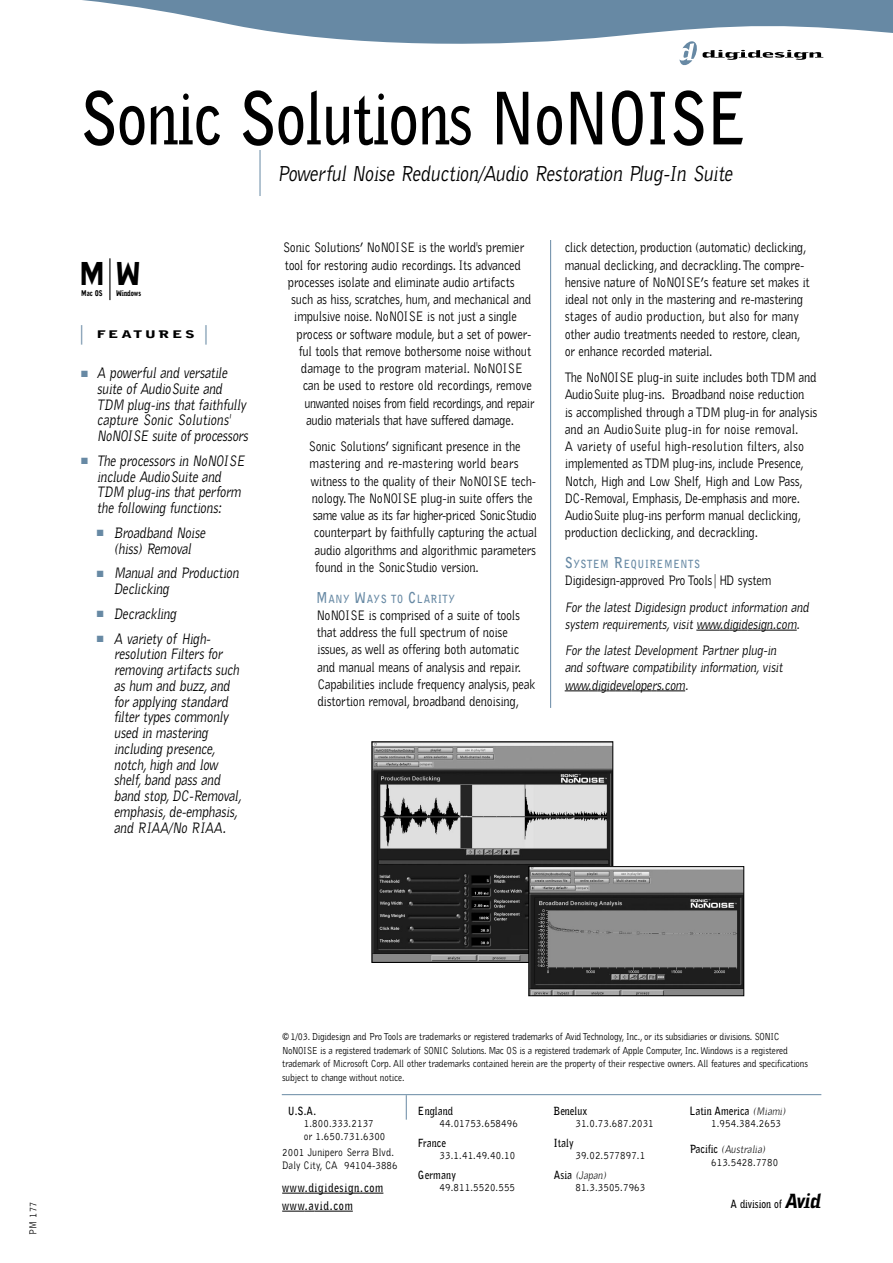
<style>
.page{position:relative;width:893px;height:1263px;background:#fff}
.page>*{position:absolute;margin:0;border:0;box-sizing:border-box;transform-origin:0 0}
.t1{font:700 72px "Avid Gothic";letter-spacing:-.015em;color:#000;scale:.87 1}
.t2{font:900 31.5px "Avid Gothic";color:#000;scale:.95 1}
.t3{font:27px "Avid Gothic";color:#000;scale:.87 1}
.t4{font:italic 22.5px "Avid Gothic";letter-spacing:-.015em;color:#000;scale:.87 1}
.t5{font:italic 15.75px/15.8px "Avid Gothic";letter-spacing:-.015em;color:#000;scale:.85 1}
.t6{font:14.25px/17.2px "Avid Gothic";letter-spacing:-.015em;color:#000;scale:.87 1}
.t7{font:italic 14.25px/17.2px "Avid Gothic";letter-spacing:-.015em;color:#000;scale:.87 1}
.t8{font:14.25px "Avid Gothic";letter-spacing:-.015em;color:#000;scale:.84 1}
.t9{font:14.25px "Avid Gothic";letter-spacing:.01em;color:#000;scale:.87 1}
.t10{font:700 12px/18px "Avid Gothic";letter-spacing:.075em;color:#000;scale:.87 1}
.t11{font:11.25px/12.8px "Avid Gothic";letter-spacing:.015em;color:#000;scale:.87 1}
.t12{font:700 11.25px "Avid Gothic";letter-spacing:.015em;color:#000;scale:.87 1}
.t13{font:700 11.25px "Avid Gothic";letter-spacing:.065em;color:#6789a4;scale:.87 1}
.t14{font:10.5px/13.5px "Avid Gothic";letter-spacing:-.02em;color:#000;scale:.87 1}
.t15{font:900 10.5px "Avid Gothic";letter-spacing:.165em;color:#000;scale:1.5 1}
.t16{font:900 7.8px "Avid Gothic";color:#000;scale:.8 1}
.s1{font-weight:300;font-size:19.5px;color:#6789a4}
.s2{color:#6789a4}
.s3{font-size:15px}
.s4{font-weight:700}
.s5{font-weight:300;font-style:italic}
.s6{font-weight:900;font-style:italic;font-size:19.5px}
</style>
<div class="page">
<hr style="left:282px;top:1094px;width:539px;height:1px;background:#6789a4">
<svg style="left:406px;top:1095px;width:1px;height:25px"></svg>
<svg style="left:282px;top:1193px;width:23px;height:1px"></svg>
<hr style="left:305px;top:1193px;width:78px;height:1px;background:#000">
<svg style="left:282px;top:1211px;width:32px;height:1px"></svg>
<hr style="left:314px;top:1211px;width:39px;height:1px;background:#000">
<svg style="left:696px;top:630px;width:64px;height:1px"></svg>
<hr style="left:760px;top:630px;width:36px;height:1px;background:#000">
<svg style="left:564px;top:691px;width:121px;height:1px"></svg>
<hr style="left:550px;top:240px;width:1px;height:468px;background:#6789a4">
<hr style="left:260px;top:150px;width:1px;height:46px;background:#6789a4">
<hr style="left:109px;top:258px;width:1px;height:42px;background:#000">
<svg style="left:82px;top:0;width:810px;height:66px"></svg>
<img style="left:373px;top:743px;width:238px;height:218px">
<div style="left:371px;top:741px;width:242px;height:222px;border:1px solid #000"></div>
<img style="left:530px;top:868px;width:212px;height:126px">
<div style="left:528px;top:866px;width:216px;height:130px;border:1px solid #000"></div>
<h1 class="t1" style="left:79px;top:93px;width:770px">Sonic Solutions NoNOISE</h1>
<h3 class="t4" style="left:277px;top:165px;width:525px">Powerful Noise Reduction/Audio Restoration Plug-In Suite</h3>
<h2 class="t2" style="left:79px;top:263px;width:68px">M W</h2>
<p class="t16" style="left:81px;top:291px;width:28px">Mac OS</p>
<p class="t16" style="left:116px;top:291px;width:33px">Windows</p>
<p class="t15" style="left:74px;top:331px;width:94px"><span class="s1">|</span> FEATURES<span class="s1">|</span></p>
<p class="t5" style="left:97px;top:366px;width:179px;text-indent:-16px"><span class="s2">■</span> A powerful and versatile suite of AudioSuite and<br>TDM plug-ins that faithfully capture Sonic Solutions'<br>NoNOISE suite of processors</p>
<p class="t5" style="left:97px;top:454px;width:175px;text-indent:-16px"><span class="s2">■</span> The processors in NoNOISE include AudioSuite and<br>TDM plug-ins that perform the following functions:</p>
<p class="t5" style="left:97px;top:526px;width:129px;text-align:center"><span class="s2">■</span> Broadband Noise (hiss) Removal</p>
<p class="t5" style="left:114px;top:567px;width:149px;text-indent:-17px"><span class="s2">■</span> Manual and Production<br>Declicking</p>
<p class="t5" style="left:97px;top:607px;width:95px"><span class="s2">■</span> Decrackling</p>
<p class="t5" style="left:114px;top:632px;width:152px;text-indent:-17px"><span class="s2">■</span> A variety of High&shy;resolution Filters for removing artifacts such as hum and buzz, and for applying standard filter types commonly used in mastering including presence, notch, high and low shelf, band pass and band stop, DC-Removal, emphasis, de-emphasis, and RIAA/No RIAA.</p>
<p class="t6" style="left:282px;top:240px;width:279px">Sonic Solutions’ NoNOISE is the world's premier</p>
<p class="t6" style="left:285px;top:258px;width:273px">tool for restoring audio recordings. Its advanced</p>
<p class="t6" style="left:288px;top:275px;width:262px">processes isolate and eliminate audio artifacts</p>
<p class="t6" style="left:291px;top:292px;width:277px">such as hiss, scratches, hum, and mechanical and</p>
<p class="t6" style="left:294px;top:309px;width:258px">impulsive noise. NoNOISE is not just a single</p>
<p class="t6" style="left:296px;top:327px;width:271px">process or software module, but a set of power-</p>
<p class="t6" style="left:299px;top:344px;width:269px">ful tools that remove bothersome noise without</p>
<p class="t6" style="left:301px;top:361px;width:256px">damage to the program material. NoNOISE</p>
<p class="t6" style="left:303px;top:378px;width:265px">can be used to restore old recordings, remove</p>
<p class="t8" style="left:304px;top:397px;width:275px">unwanted noises from field recordings, and repair</p>
<p class="t6" style="left:306px;top:413px;width:240px">audio materials that have suffered damage.</p>
<p class="t6" style="left:308px;top:439px;width:245px">Sonic Solutions’ significant presence in the</p>
<p class="t9" style="left:309px;top:458px;width:242px">mastering and re-mastering world bears</p>
<p class="t6" style="left:311px;top:474px;width:260px">witness to the quality of their NoNOISE tech-</p>
<p class="t6" style="left:312px;top:491px;width:255px">nology.The NoNOISE plug-in suite offers the</p>
<p class="t6" style="left:313px;top:508px;width:259px">same value as its far higher-priced SonicStudio</p>
<p class="t6" style="left:314px;top:525px;width:258px">counterpart by faithfully capturing the actual</p>
<p class="t6" style="left:314px;top:543px;width:256px">audio algorithms and algorithmic parameters</p>
<p class="t6" style="left:315px;top:560px;width:190px">found in the SonicStudio version.</p>
<p class="t13" style="left:316px;top:595px;width:161px"><span class="s3">M</span>ANY <span class="s3">W</span>AYS TO <span class="s3">C</span>LARITY</p>
<p class="t6" style="left:316px;top:608px;width:253px">NoNOISE is comprised of a suite of tools that address the full spectrum of noise issues, as well as offering both automatic and manual means of analysis and repair.<br>Capabilities include frequency analysis, peak distortion removal, broadband denoising,</p>
<p class="t6" style="left:564px;top:240px;width:283px">click detection, production (automatic) declicking, manual declicking, and decrackling.The compre&shy;hensive nature of NoNOISE’s feature set makes it ideal not only in the mastering and re-mastering stages of audio production, but also for many other audio treatments needed to restore, clean, or enhance recorded material.</p>
<p class="t6" style="left:564px;top:370px;width:292px">The NoNOISE plug-in suite includes both TDM and AudioSuite plug-ins. Broadband noise reduction<br>is accomplished through a TDM plug-in for analysis and an AudioSuite plug-in for noise removal.<br>A variety of useful high-resolution filters, also implemented as TDM plug-ins, include Presence, Notch, High and Low Shelf, High and Low Pass, DC-Removal, Emphasis, De-emphasis and more.<br>AudioSuite plug-ins perform manual declicking, production declicking, and decrackling.</p>
<p class="t13" style="left:564px;top:560px;width:157px"><span class="s3">S</span>YSTEM <span class="s3">R</span>EQUIREMENTS</p>
<p class="t6" style="left:564px;top:573px;width:239px">Digidesign-approved Pro Tools|HD system</p>
<p class="t7" style="left:564px;top:600px;width:282px">For the latest Digidesign product information and system requirements, visit www.digidesign.com.</p>
<p class="t7" style="left:564px;top:643px;width:252px">For the latest Development Partner plug-in and software compatibility information, visit www.digidevelopers.com.</p>
<p class="t14" style="left:27px;top:1235px;width:40px;rotate:-90deg">PM 177</p>
<p class="t14" style="left:282px;top:1031px;width:605px;text-indent:8px">1/03. Digidesign and Pro Tools are trademarks or registered trademarks of Avid Technology, Inc., or its subsidiaries or divisions. SONIC NoNOISE is a registered trademark of SONIC Solutions. Mac OS is a registered trademark of Apple Computer, Inc.Windows is a registered trademark of Microsoft Corp. All other trademarks contained herein are the property of their respective owners. All features and specifications subject to change without notice.</p>
<h3 class="t3" style="left:282px;top:1033px;width:10px">©</h3>
<p class="t12" style="left:288px;top:1107px;width:34px">U.S.A.</p>
<p class="t11" style="left:304px;top:1118px;width:95px">1.800.333.2137<br>or 1.650.731.6300</p>
<p class="t11" style="left:282px;top:1147px;width:134px">2001 Junipero Serra Blvd.<br>Daly City, CA 94104-3886</p>
<p class="t10" style="left:282px;top:1180px;width:118px">www.digidesign.com www.avid.com</p>
<p class="t12" style="left:418px;top:1107px;width:42px">England</p>
<p class="t11" style="left:439px;top:1118px;width:91px">44.01753.658496</p>
<p class="t12" style="left:418px;top:1139px;width:33px">France</p>
<p class="t11" style="left:439px;top:1150px;width:88px">33.1.41.49.40.10</p>
<p class="t12" style="left:418px;top:1171px;width:45px">Germany</p>
<p class="t11" style="left:439px;top:1182px;width:88px">49.811.5520.555</p>
<p class="t12" style="left:553px;top:1107px;width:40px">Benelux</p>
<p class="t11" style="left:575px;top:1118px;width:91px">31.0.73.687.2031</p>
<p class="t12" style="left:553px;top:1139px;width:24px">Italy</p>
<p class="t11" style="left:553px;top:1147px;width:107px;line-height:19.2px;text-indent:22px">39.02.577897.1<br><span class="s4">Asia</span> <span class="s5">(Japan)</span></p>
<p class="t11" style="left:575px;top:1182px;width:82px">81.3.3505.7963</p>
<p class="t11" style="left:711px;top:1106px;width:87px;text-indent:-22px"><span class="s4">Latin America</span> <span class="s5">(Miami)<br></span>1.954.384.2653</p>
<p class="t11" style="left:711px;top:1144px;width:78px;text-indent:-22px"><span class="s4">Pacific</span> <span class="s5">(Australia)<br></span>613.5428.7780</p>
<p class="t12" style="left:730px;top:1200px;width:104px">A division of <span class="s6">Avid</span></p>
</div>
